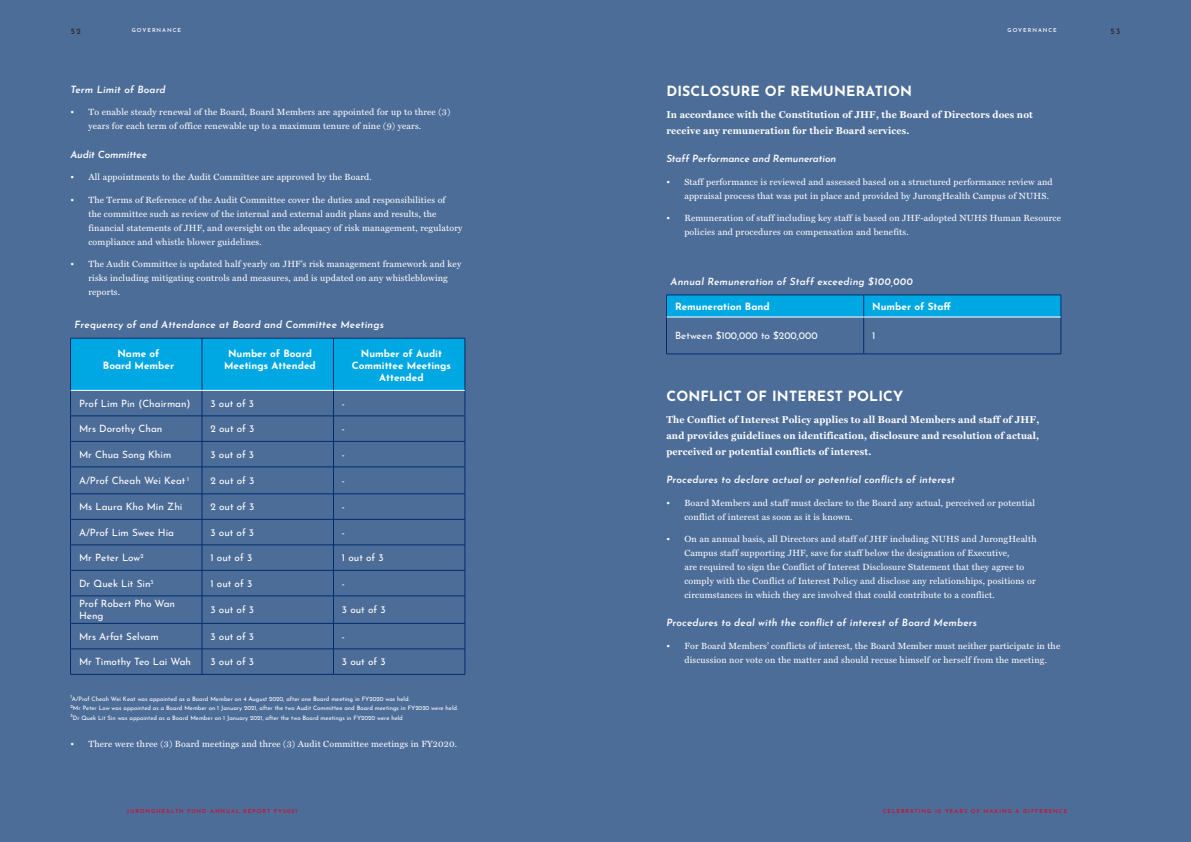
<style>
.page{position:relative;width:1191px;height:842px;background:#fff}
.page>*{position:absolute;margin:0;border:0;box-sizing:border-box;transform-origin:0 0}
.t1{font:700 14px "Josefin Sans";letter-spacing:.015em;color:#fff}
.t2{font:10px/12px "Josefin Sans";color:#fff}
.t3{font:700 10px/16px "Miller Text";letter-spacing:.02em;color:#fff;text-align:justify}
.t4{font:italic 100 10px "Josefin Sans";letter-spacing:.015em;color:#fff}
.t5{font:700 10px/12px "Josefin Sans";color:#fff;text-align:center}
.t6{font:italic 100 10px "Josefin Sans";letter-spacing:-.01em;color:#fff}
.t7{font:9px/14px "Miller Text";letter-spacing:.02em;color:#fff}
.t8{font:8px "Josefin Sans";color:#231f20}
.t9{font:6px "Josefin Sans";color:#fff}
.t10{font:500 5.5px "Josefin Sans";letter-spacing:.18em;color:#e60021}
.t11{font:500 5.5px "Josefin Sans";letter-spacing:.18em;color:#fff}
</style>
<div class="page">
<div style="left:595px;top:0;width:596px;height:842px;background:#4d6d99"></div>
<div style="left:0;top:0;width:596px;height:842px;background:#4d6d99"></div>
<svg style="left:70px;top:338px;width:396px;height:336px"></svg>
<hr style="left:70px;top:674px;width:132px;height:1px;background:#002e6e">
<hr style="left:202px;top:674px;width:131px;height:1px;background:#002e6e">
<hr style="left:333px;top:674px;width:132px;height:1px;background:#002e6e">
<hr style="left:71px;top:390px;width:131px;height:1px;background:#fff">
<hr style="left:202px;top:390px;width:131px;height:1px;background:#fff">
<hr style="left:333px;top:390px;width:132px;height:1px;background:#fff">
<svg style="left:666px;top:295px;width:395px;height:22px;background:#05a6e0"></svg>
<hr style="left:666px;top:317px;width:1px;height:37px;background:#002e6e">
<hr style="left:863px;top:317px;width:1px;height:37px;background:#002e6e">
<hr style="left:1060px;top:317px;width:1px;height:37px;background:#002e6e">
<hr style="left:666px;top:354px;width:197px;height:1px;background:#002e6e">
<hr style="left:863px;top:354px;width:198px;height:1px;background:#002e6e">
<hr style="left:666px;top:317px;width:197px;height:1px;background:#fff">
<hr style="left:863px;top:317px;width:197px;height:1px;background:#fff">
<p class="t8" style="left:71px;top:26px;width:12px">52</p>
<p class="t11" style="left:132px;top:26px;width:51px">GOVERNANCE</p>
<p class="t11" style="left:1007px;top:26px;width:51px">GOVERNANCE</p>
<p class="t4" style="left:70px;top:81px;width:97px">Term Limit of Board</p>
<p class="t7" style="left:88px;top:105px;width:363px;text-indent:-18px">• To enable steady renewal of the Board, Board Members are appointed for up to three (3) years for each term of office renewable up to a maximum tenure of nine (9) years.</p>
<p class="t6" style="left:70px;top:145px;width:78px">Audit Committee</p>
<p class="t7" style="left:70px;top:170px;width:303px">• All appointments to the Audit Committee are approved by the Board.</p>
<p class="t7" style="left:88px;top:192px;width:375px;text-indent:-18px">• The Terms of Reference of the Audit Committee cover the duties and responsibilities of<br>the committee such as review of the internal and external audit plans and results, the financial statements of JHF, and oversight on the adequacy of risk management, regulatory compliance and whistle blower guidelines.</p>
<p class="t7" style="left:88px;top:257px;width:374px;text-indent:-18px">• The Audit Committee is updated half yearly on JHF’s risk management framework and key risks including mitigating controls and measures, and is updated on any whistleblowing reports.</p>
<p class="t4" style="left:75px;top:316px;width:311px">Frequency of and Attendance at Board and Committee Meetings</p>
<p class="t5" style="left:103px;top:347px;width:73px">Name of<br>Board Member</p>
<p class="t5" style="left:224px;top:347px;width:93px">Number of Board<br>Meetings Attended</p>
<p class="t5" style="left:352px;top:347px;width:101px">Number of Audit<br>Committee Meetings<br>Attended</p>
<p class="t2" style="left:79px;top:397px;width:113px">Prof Lim Pin (Chairman)</p>
<p class="t2" style="left:210px;top:397px;width:45px">3 out of 3</p>
<p class="t2" style="left:342px;top:397px;width:5px">-</p>
<p class="t2" style="left:79px;top:422px;width:85px">Mrs Dorothy Chan</p>
<p class="t2" style="left:210px;top:422px;width:45px">2 out of 3</p>
<p class="t2" style="left:342px;top:422px;width:5px">-</p>
<p class="t2" style="left:79px;top:448px;width:94px">Mr Chua Song Khim</p>
<p class="t2" style="left:210px;top:448px;width:45px">3 out of 3</p>
<p class="t2" style="left:342px;top:448px;width:5px">-</p>
<p class="t2" style="left:79px;top:474px;width:112px">A/Prof Cheah Wei Keat <sup>1</sup></p>
<p class="t2" style="left:210px;top:474px;width:45px">2 out of 3</p>
<p class="t2" style="left:342px;top:474px;width:5px">-</p>
<p class="t2" style="left:79px;top:500px;width:105px">Ms Laura Kho Min Zhi</p>
<p class="t2" style="left:210px;top:500px;width:45px">2 out of 3</p>
<p class="t2" style="left:342px;top:500px;width:5px">-</p>
<p class="t2" style="left:79px;top:525px;width:97px">A/Prof Lim Swee Hia</p>
<p class="t2" style="left:210px;top:525px;width:45px">3 out of 3</p>
<p class="t2" style="left:342px;top:525px;width:5px">-</p>
<p class="t2" style="left:79px;top:551px;width:66px">Mr Peter Low<sup>2</sup></p>
<p class="t2" style="left:210px;top:551px;width:43px">1 out of 3</p>
<p class="t2" style="left:342px;top:551px;width:43px">1 out of 3</p>
<p class="t2" style="left:79px;top:576px;width:76px">Dr Quek Lit Sin<sup>3</sup></p>
<p class="t2" style="left:210px;top:576px;width:43px">1 out of 3</p>
<p class="t2" style="left:342px;top:576px;width:5px">-</p>
<p class="t2" style="left:79px;top:597px;width:98px">Prof Robert Pho Wan<br>Heng</p>
<p class="t2" style="left:210px;top:603px;width:45px">3 out of 3</p>
<p class="t2" style="left:342px;top:603px;width:45px">3 out of 3</p>
<p class="t2" style="left:79px;top:629px;width:81px">Mrs Arfat Selvam</p>
<p class="t2" style="left:210px;top:629px;width:45px">3 out of 3</p>
<p class="t2" style="left:342px;top:629px;width:5px">-</p>
<p class="t2" style="left:79px;top:655px;width:114px">Mr Timothy Teo Lai Wah</p>
<p class="t2" style="left:210px;top:655px;width:45px">3 out of 3</p>
<p class="t2" style="left:342px;top:655px;width:45px">3 out of 3</p>
<p class="t9" style="left:70px;top:694px;width:341px"><sup>1</sup>A/Prof Cheah Wei Keat was appointed as a Board Member on 4 August 2020, after one Board meeting in FY2020 was held.</p>
<p class="t9" style="left:70px;top:704px;width:389px"><sup>2</sup>Mr Peter Low was appointed as a Board Member on 1 January 2021, after the two Audit Committee and Board meetings in FY2020 were held.</p>
<p class="t9" style="left:70px;top:713px;width:334px"><sup>3</sup>Dr Quek Lit Sin was appointed as a Board Member on 1 January 2021, after the two Board meetings in FY2020 were held</p>
<p class="t7" style="left:70px;top:736px;width:388px">• There were three (3) Board meetings and three (3) Audit Committee meetings in FY2020.</p>
<p class="t10" style="left:127px;top:807px;width:172px">JURONGHEALTH FUND ANNUAL REPORT FY2021</p>
<p class="t1" style="left:666px;top:81px;width:247px">DISCLOSURE OF REMUNERATION</p>
<p class="t3" style="left:666px;top:107px;width:368px">In accordance with the Constitution of JHF, the Board of Directors does not receive any remuneration for their Board services.</p>
<p class="t6" style="left:666px;top:150px;width:171px">Staff Performance and Remuneration</p>
<p class="t7" style="left:684px;top:175px;width:370px;text-indent:-18px">• Staff performance is reviewed and assessed based on a structured performance review and appraisal process that was put in place and provided by JurongHealth Campus of NUHS.</p>
<p class="t7" style="left:684px;top:211px;width:378px;text-indent:-18px">• Remuneration of staff including key staff is based on JHF-adopted NUHS Human Resource policies and procedures on compensation and benefits.</p>
<p class="t4" style="left:670px;top:273px;width:244px">Annual Remuneration of Staff exceeding $100,000</p>
<p class="t5" style="left:675px;top:299px;width:96px">Remuneration Band</p>
<p class="t5" style="left:872px;top:299px;width:80px">Number of Staff</p>
<p class="t2" style="left:675px;top:329px;width:144px">Between $100,000 to $200,000</p>
<p class="t2" style="left:872px;top:329px;width:5px">1</p>
<p class="t1" style="left:666px;top:386px;width:238px">CONFLICT OF INTEREST POLICY</p>
<p class="t3" style="left:666px;top:412px;width:374px">The Conflict of Interest Policy applies to all Board Members and staff of JHF, and provides guidelines on identification, disclosure and resolution of actual, perceived or potential conflicts of interest.</p>
<p class="t4" style="left:666px;top:471px;width:290px">Procedures to declare actual or potential conflicts of interest</p>
<p class="t7" style="left:684px;top:496px;width:352px;text-indent:-18px">• Board Members and staff must declare to the Board any actual, perceived or potential conflict of interest as soon as it is known.</p>
<p class="t7" style="left:684px;top:532px;width:354px;text-indent:-18px">• On an annual basis, all Directors and staff of JHF including NUHS and JurongHealth Campus staff supporting JHF, save for staff below the designation of Executive,<br>are required to sign the Conflict of Interest Disclosure Statement that they agree to comply with the Conflict of Interest Policy and disclose any relationships, positions or circumstances in which they are involved that could contribute to a conflict.</p>
<p class="t4" style="left:666px;top:614px;width:312px">Procedures to deal with the conflict of interest of Board Members</p>
<p class="t7" style="left:666px;top:639px;width:395px;text-align:center">• For Board Members’ conflicts of interest, the Board Member must neither participate in the discussion nor vote on the matter and should recuse himself or herself from the meeting.</p>
<p class="t10" style="left:882px;top:807px;width:186px">CELEBRATING 10 YEARS OF MAKING A DIFFERENCE</p>
<p class="t8" style="left:1110px;top:26px;width:11px">53</p>
</div>
